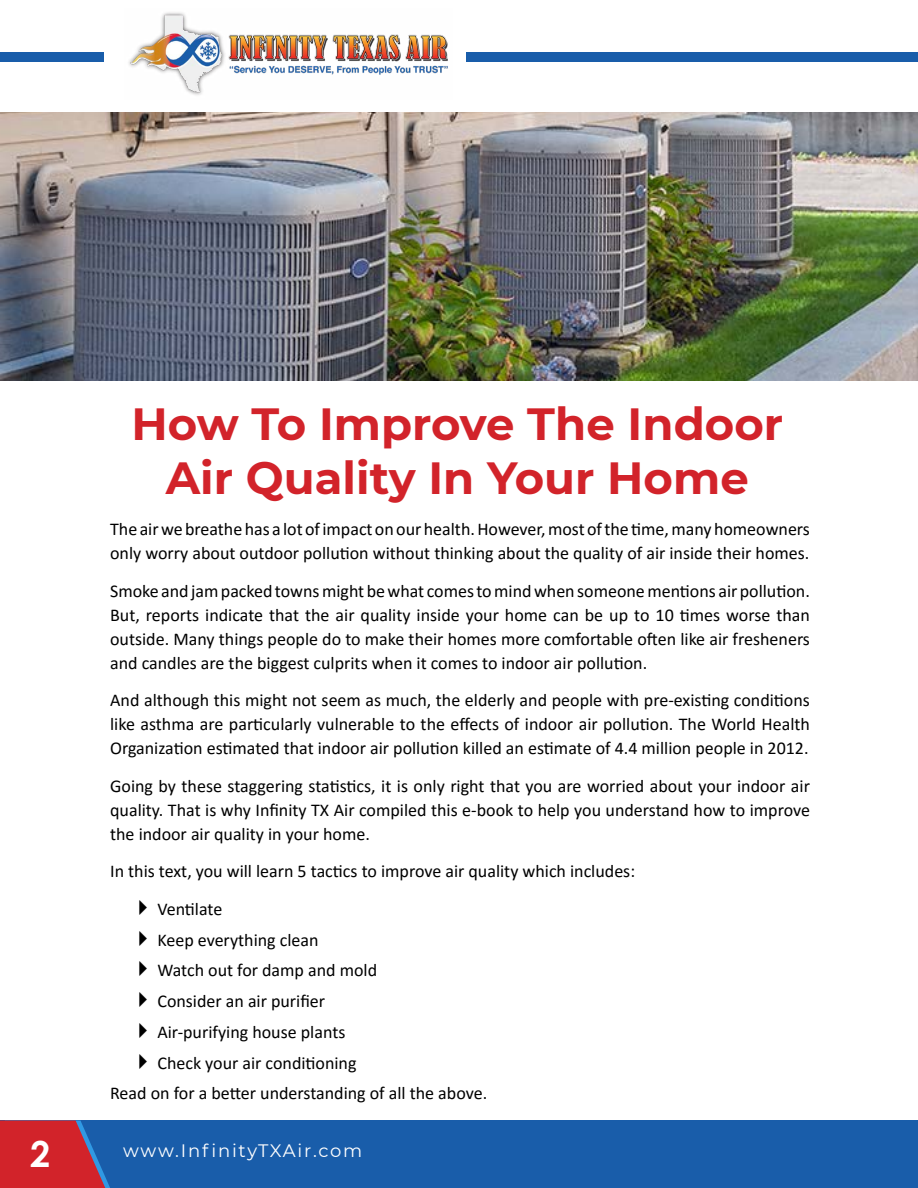
<style>
.page{position:relative;width:918px;height:1188px;background:#fff}
.page>*{position:absolute;margin:0;border:0;box-sizing:border-box;transform-origin:0 0}
.t1{font:700 45px/54px "Montserrat";color:#d2232a;text-align:center}
.t2{font:700 36px "Century Gothic";color:#fff}
.t3{font:18px/24px "Calibri";color:#000;text-align:justify}
.t4{font:18px "Montserrat";letter-spacing:.1em;color:#fff}
</style>
<div class="page">
<div style="left:0;top:52px;width:918px;height:10px;background:#195daa"></div>
<div style="left:0;top:1120px;width:918px;height:68px;background:#195daa"></div>
<svg style="left:0;top:1120px;width:110px;height:68px;background:#b13044"></svg>
<div style="left:105px;top:8px;width:361px;height:92px;background:#fff"></div>
<img style="left:128px;top:12px;width:320px;height:83px">
<img style="left:0;top:113px;width:918px;height:267px">
<h1 class="t1" style="left:132px;top:395px;width:653px">How To Improve The Indoor<br>Air Quality In Your Home</h1>
<p class="t3" style="left:110px;top:517px;width:701px">The air we breathe has a lot of impact on our health. However, most of the time, many homeowners only worry about outdoor pollution without thinking about the quality of air inside their homes.</p>
<p class="t3" style="left:110px;top:578px;width:701px">Smoke and jam packed towns might be what comes to mind when someone mentions air pollution.<br>But, reports indicate that the air quality inside your home can be up to 10 times worse than outside. Many things people do to make their homes more comfortable often like air fresheners and candles are the biggest culprits when it comes to indoor air pollution.</p>
<p class="t3" style="left:110px;top:688px;width:701px">And although this might not seem as much, the elderly and people with pre-existing conditions like asthma are particularly vulnerable to the effects of indoor air pollution. The World Health Organization estimated that indoor air pollution killed an estimate of 4.4 million people in 2012.</p>
<p class="t3" style="left:110px;top:773px;width:701px">Going by these staggering statistics, it is only right that you are worried about your indoor air quality. That is why Infinity TX Air compiled this e-book to help you understand how to improve the indoor air quality in your home.</p>
<p class="t3" style="left:157px;top:852px;width:479px;line-height:37.5px;text-indent:-47px">In this text, you will learn 5 tactics to improve air quality which includes:<br>Ventilate</p>
<p class="t3" style="left:157px;top:927px;width:163px">Keep everything clean</p>
<p class="t3" style="left:157px;top:958px;width:221px">Watch out for damp and mold</p>
<p class="t3" style="left:157px;top:989px;width:169px">Consider an air purifier</p>
<p class="t3" style="left:157px;top:1019px;width:190px">Air-purifying house plants</p>
<p class="t3" style="left:157px;top:1050px;width:201px">Check your air conditioning</p>
<p class="t3" style="left:110px;top:1081px;width:379px">Read on for a better understanding of all the above.</p>
<h2 class="t2" style="left:30px;top:1127px;width:22px">2</h2>
<p class="t4" style="left:123px;top:1139px;width:241px">www.InfinityTXAir.com</p>
</div>
